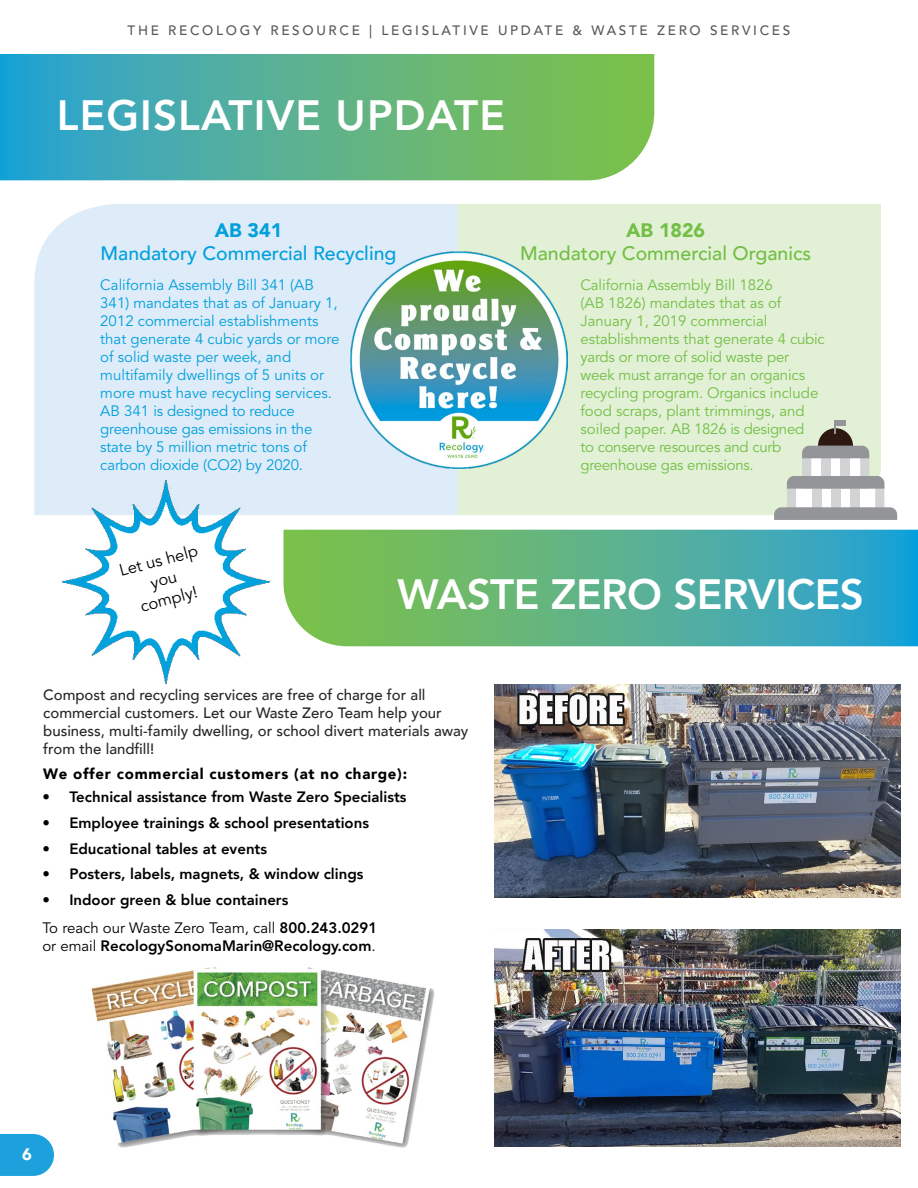
<style>
.page{position:relative;width:918px;height:1188px;background:#fff}
.page>*{position:absolute;margin:0;border:0;box-sizing:border-box;transform-origin:0 0}
.t1{font:800 42px "Avenir LT Std";letter-spacing:-.015em;color:#fff}
.t2{font:800 42px "Avenir LT Std";letter-spacing:.025em;color:#fff}
.t3{font:500 19.5px "Avenir";color:#00a0dc}
.t4{font:500 19.5px "Avenir";color:#72bf44}
.t5{font:900 19.5px "Avenir";color:#72bf44}
.t6{font:900 19.5px "Avenir";color:#00a0dc}
.t7{font:16.5px/19.8px "Avenir LT Std";color:#000;text-align:center}
.t8{font:900 16.5px "Avenir";color:#fff}
.t9{font:15px/18px "Avenir LT Std";color:#00a0dc}
.t10{font:15px/18px "Avenir LT Std";letter-spacing:-.01em;color:#72bf44}
.t11{font:800 15px "Avenir";color:#000}
.t12{font:500 15px/18px "Avenir";color:#292829}
.t13{font:800 15px/18px "Avenir LT Std";color:#000}
.t14{font:900 15px "Avenir";letter-spacing:.05em;color:#000}
.t15{font:500 13.5px "Avenir LT Std";letter-spacing:.2em;color:#58595b}
.s1{font-weight:400}
</style>
<div class="page">
<div style="left:458px;top:204px;width:423px;height:311px;background:#e2f0d6"></div>
<svg style="left:0;top:1134px;width:54px;height:42px;background:#30a8de"></svg>
<img style="left:91px;top:967px;width:344px;height:181px">
<svg style="left:284px;top:530px;width:634px;height:116px;background:#59b28e"></svg>
<svg style="left:0;top:54px;width:654px;height:126px;background:#5ab28d"></svg>
<div style="left:34px;top:204px;width:424px;height:311px;background:#deebf8"></div>
<div style="left:520px;top:217px;width:291px;height:62px;background:#e2f0d6"></div>
<img style="left:350px;top:251px;width:218px;height:217px">
<img style="left:494px;top:930px;width:406px;height:217px">
<img style="left:494px;top:685px;width:406px;height:213px">
<div style="left:834px;top:420px;width:12px;height:6px;background:#939598"></div>
<svg style="left:774px;top:421px;width:123px;height:99px"></svg>
<img style="left:62px;top:480px;width:207px;height:204px">
<p class="t15" style="left:128px;top:23px;width:664px">THE RECOLOGY RESOURCE | LEGISLATIVE UPDATE &amp; WASTE ZERO SERVICES</p>
<h1 class="t2" style="left:57px;top:91px;width:450px">LEGISLATIVE UPDATE</h1>
<h2 class="t6" style="left:215px;top:213px;width:69px">AB 341</h2>
<h2 class="t3" style="left:101px;top:237px;width:297px">Mandatory Commercial Recycling</h2>
<p class="t9" style="left:100px;top:276px;width:241px">California Assembly Bill 341 (AB<br>341) mandates that as of January 1,<br>2012 commercial establishments that generate 4 cubic yards or more of solid waste per week, and multifamily dwellings of 5 units or more must have recycling services.<br>AB 341 is designed to reduce greenhouse gas emissions in the state by 5 million metric tons of carbon dioxide (CO2) by 2020.</p>
<h2 class="t5" style="left:626px;top:213px;width:81px">AB 1826</h2>
<h2 class="t4" style="left:520px;top:237px;width:293px">Mandatory Commercial Organics</h2>
<p class="t10" style="left:580px;top:276px;width:246px">California Assembly Bill 1826<br>(AB 1826) mandates that as of<br>January 1, 2019 commercial establishments that generate 4 cubic yards or more of solid waste per week must arrange for an organics recycling program. Organics include food scraps, plant trimmings, and soiled paper. AB 1826 is designed<br>to conserve resources and curb greenhouse gas emissions.</p>
<p class="t7" style="left:117px;top:562px;width:82px;rotate:-15deg">Let us help you comply!</p>
<h1 class="t1" style="left:397px;top:569px;width:468px">WASTE ZERO SERVICES</h1>
<p class="t12" style="left:43px;top:685px;width:427px">Compost and recycling services are free of charge for all commercial customers. Let our Waste Zero Team help your business, multi-family dwelling, or school divert materials away from the landfill!</p>
<p class="t14" style="left:43px;top:761px;width:366px">We offer commercial customers (at no charge):</p>
<p class="t11" style="left:42px;top:785px;width:366px">• Technical assistance from Waste Zero Specialists</p>
<p class="t11" style="left:42px;top:811px;width:328px">• Employee trainings &amp; school presentations</p>
<p class="t11" style="left:42px;top:837px;width:226px">• Educational tables at events</p>
<p class="t11" style="left:42px;top:863px;width:323px">• Posters, labels, magnets, &amp; window clings</p>
<p class="t11" style="left:42px;top:888px;width:248px">• Indoor green &amp; blue containers</p>
<p class="t13" style="left:42px;top:918px;width:336px"><span class="s1">To reach our Waste Zero Team, call</span> 800.243.0291 <span class="s1">or email</span> RecologySonomaMarin@Recology.com<span class="s1">.</span></p>
<p class="t8" style="left:22px;top:1140px;width:11px">6</p>
</div>
